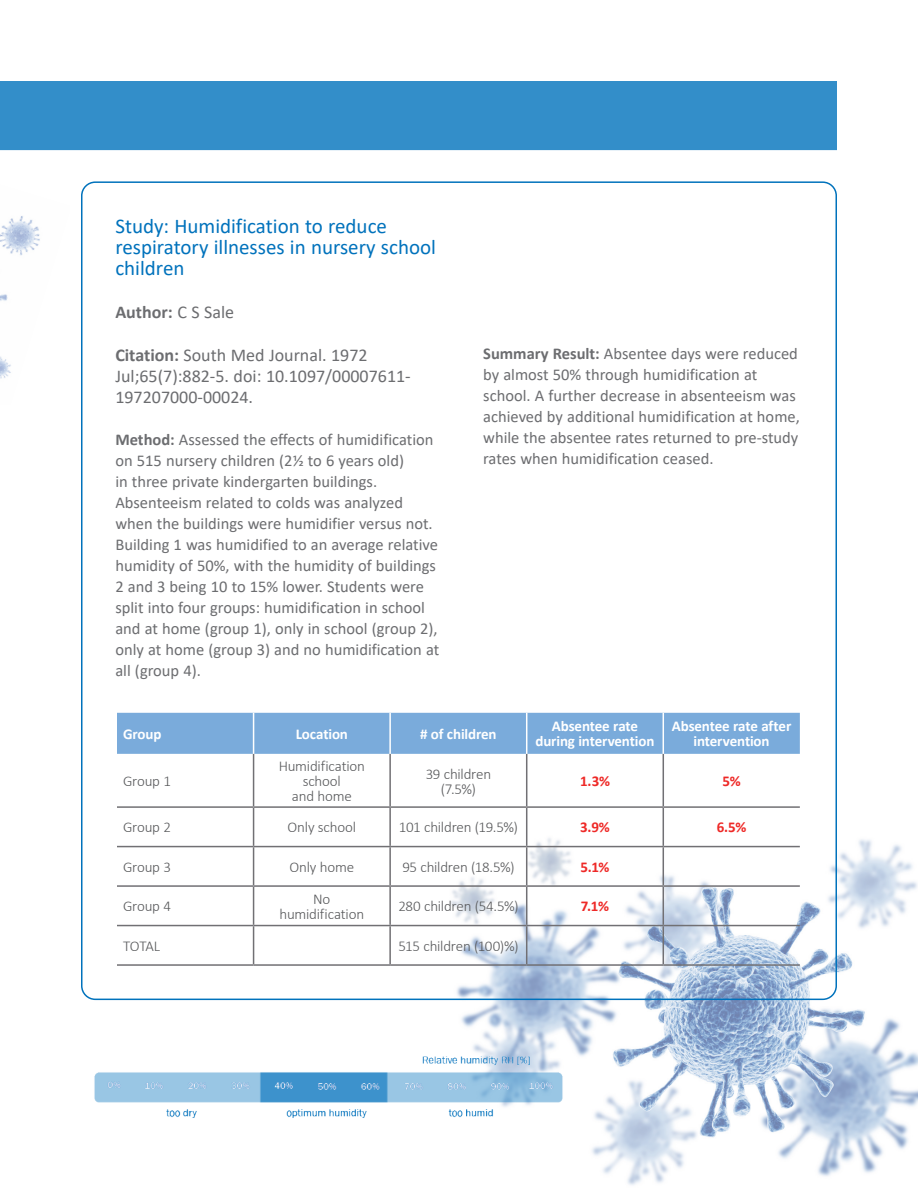
<style>
.page{position:relative;width:918px;height:1188px;background:#fff}
.page>*{position:absolute;margin:0;border:0;box-sizing:border-box;transform-origin:0 0}
.TS_Paragraph_text{font:21px/21px "Calibri";color:#0072bc}
.TS_Paragraph_text-2{font:18px/21px "Calibri";color:#6c6d70}
.TS_Paragraph_text-3{font:700 18px "Calibri";color:#6c6d70}
.TS_Paragraph_text-4{font:16.5px/21px "Calibri";color:#6c6d70}
.Hospital_Reference{font:300 15px/15px "Calibri";letter-spacing:-.015em;color:#57585a;text-align:center}
.Hospital_Reference-2{font:700 15px/15px "Calibri";letter-spacing:-.01em;color:#fff;text-align:center}
.Hospital_Reference-3{font:700 15px "Calibri";color:#ee2927}
.s1{font-weight:400}
.s2{font-weight:700}
</style>
<div class="page">
<img style="left:0;top:216px;width:40px;height:163px">
<img style="left:426px;top:833px;width:492px;height:352px">
<div style="left:0;top:81px;width:837px;height:69px;background:#338ec9"></div>
<div style="left:117px;top:713px;width:683px;height:41px;background:#7aabdb"></div>
<hr style="left:253px;top:754px;width:1px;height:52px;background:#717074">
<hr style="left:389px;top:754px;width:2px;height:52px;background:#717074">
<hr style="left:526px;top:754px;width:1px;height:52px;background:#717074">
<hr style="left:663px;top:754px;width:1px;height:52px;background:#717074">
<hr style="left:117px;top:806px;width:137px;height:2px;background:#717074">
<hr style="left:254px;top:806px;width:136px;height:2px;background:#717074">
<hr style="left:253px;top:808px;width:1px;height:38px;background:#717074">
<hr style="left:390px;top:806px;width:137px;height:2px;background:#717074">
<hr style="left:389px;top:808px;width:2px;height:38px;background:#717074">
<hr style="left:527px;top:806px;width:136px;height:2px;background:#717074">
<hr style="left:526px;top:808px;width:1px;height:38px;background:#717074">
<hr style="left:663px;top:806px;width:137px;height:2px;background:#717074">
<hr style="left:663px;top:808px;width:1px;height:38px;background:#717074">
<hr style="left:117px;top:846px;width:137px;height:1px;background:#717074">
<hr style="left:254px;top:846px;width:136px;height:1px;background:#717074">
<hr style="left:253px;top:847px;width:1px;height:38px;background:#717074">
<hr style="left:390px;top:846px;width:137px;height:1px;background:#717074">
<hr style="left:389px;top:847px;width:2px;height:38px;background:#717074">
<hr style="left:527px;top:846px;width:136px;height:1px;background:#717074">
<hr style="left:526px;top:847px;width:1px;height:38px;background:#717074">
<hr style="left:663px;top:846px;width:137px;height:1px;background:#717074">
<hr style="left:663px;top:847px;width:1px;height:38px;background:#717074">
<hr style="left:117px;top:885px;width:137px;height:2px;background:#717074">
<hr style="left:254px;top:885px;width:136px;height:2px;background:#717074">
<hr style="left:253px;top:887px;width:1px;height:38px;background:#717074">
<hr style="left:390px;top:885px;width:137px;height:2px;background:#717074">
<hr style="left:389px;top:887px;width:2px;height:38px;background:#717074">
<hr style="left:527px;top:885px;width:136px;height:2px;background:#717074">
<hr style="left:526px;top:887px;width:1px;height:38px;background:#717074">
<hr style="left:663px;top:885px;width:137px;height:2px;background:#717074">
<hr style="left:663px;top:887px;width:1px;height:38px;background:#717074">
<hr style="left:117px;top:925px;width:137px;height:1px;background:#717074">
<hr style="left:254px;top:925px;width:136px;height:1px;background:#717074">
<hr style="left:253px;top:926px;width:1px;height:38px;background:#717074">
<hr style="left:390px;top:925px;width:137px;height:1px;background:#717074">
<hr style="left:389px;top:926px;width:2px;height:38px;background:#717074">
<hr style="left:527px;top:925px;width:136px;height:1px;background:#717074">
<hr style="left:526px;top:926px;width:1px;height:38px;background:#717074">
<hr style="left:663px;top:925px;width:137px;height:1px;background:#717074">
<hr style="left:663px;top:926px;width:1px;height:38px;background:#717074">
<hr style="left:117px;top:964px;width:137px;height:2px;background:#717074">
<hr style="left:254px;top:964px;width:136px;height:2px;background:#717074">
<hr style="left:390px;top:964px;width:137px;height:2px;background:#717074">
<hr style="left:527px;top:964px;width:136px;height:2px;background:#717074">
<hr style="left:663px;top:964px;width:137px;height:2px;background:#717074">
<hr style="left:253px;top:713px;width:1px;height:41px;background:#fff">
<hr style="left:389px;top:713px;width:2px;height:41px;background:#fff">
<hr style="left:526px;top:713px;width:1px;height:41px;background:#fff">
<hr style="left:663px;top:713px;width:1px;height:41px;background:#fff">
<img style="left:94px;top:1035px;width:482px;height:99px">
<p class="TS_Paragraph_text" style="left:115px;top:215px;width:322px">Study: Humidification to reduce respiratory illnesses in nursery school children</p>
<p class="TS_Paragraph_text-3" style="left:115px;top:299px;width:120px">Author: <span class="s1">C S Sale</span></p>
<p class="TS_Paragraph_text-2" style="left:115px;top:344px;width:297px"><span class="s2">Citation:</span> South Med Journal. 1972<br>Jul;65(7):882-5. doi: 10.1097/00007611-<br>197207000-00024.</p>
<p class="TS_Paragraph_text-4" style="left:115px;top:429px;width:325px"><span class="s2">Method:</span> Assessed the effects of humidification on 515 nursery children (2½ to 6 years old)<br>in three private kindergarten buildings.<br>Absenteeism related to colds was analyzed when the buildings were humidifier versus not.<br>Building 1 was humidified to an average relative humidity of 50%, with the humidity of buildings 2 and 3 being 10 to 15% lower. Students were split into four groups: humidification in school and at home (group 1), only in school (group 2), only at home (group 3) and no humidification at all (group 4).</p>
<p class="TS_Paragraph_text-4" style="left:483px;top:342px;width:318px"><span class="s2">Summary Result:</span> Absentee days were reduced by almost 50% through humidification at school. A further decrease in absenteeism was achieved by additional humidification at home, while the absentee rates returned to pre-study rates when humidification ceased.</p>
<p class="Hospital_Reference-2" style="left:123px;top:726px;width:40px">Group</p>
<p class="Hospital_Reference-2" style="left:296px;top:726px;width:54px">Location</p>
<p class="Hospital_Reference-2" style="left:420px;top:726px;width:78px"># of children</p>
<p class="Hospital_Reference-2" style="left:536px;top:719px;width:120px">Absentee rate during intervention</p>
<p class="Hospital_Reference-2" style="left:672px;top:719px;width:121px">Absentee rate after intervention</p>
<p class="Hospital_Reference" style="left:123px;top:773px;width:49px">Group 1</p>
<p class="Hospital_Reference" style="left:279px;top:758px;width:88px">Humidification school<br>and home</p>
<p class="Hospital_Reference" style="left:426px;top:766px;width:67px">39 children (7.5%)</p>
<p class="Hospital_Reference-3" style="left:580px;top:771px;width:31px">1.3%</p>
<p class="Hospital_Reference-3" style="left:723px;top:771px;width:20px">5%</p>
<p class="Hospital_Reference" style="left:123px;top:820px;width:49px">Group 2</p>
<p class="Hospital_Reference" style="left:288px;top:820px;width:70px">Only school</p>
<p class="Hospital_Reference" style="left:399px;top:820px;width:120px">101 children (19.5%)</p>
<p class="Hospital_Reference-3" style="left:580px;top:817px;width:31px">3.9%</p>
<p class="Hospital_Reference-3" style="left:717px;top:817px;width:31px">6.5%</p>
<p class="Hospital_Reference" style="left:123px;top:859px;width:49px">Group 3</p>
<p class="Hospital_Reference" style="left:290px;top:859px;width:66px">Only home</p>
<p class="Hospital_Reference" style="left:402px;top:859px;width:114px">95 children (18.5%)</p>
<p class="Hospital_Reference-3" style="left:580px;top:856px;width:31px">5.1%</p>
<p class="Hospital_Reference" style="left:123px;top:899px;width:49px">Group 4</p>
<p class="Hospital_Reference" style="left:280px;top:891px;width:86px">No humidification</p>
<p class="Hospital_Reference" style="left:398px;top:899px;width:122px">280 children (54.5%)</p>
<p class="Hospital_Reference-3" style="left:581px;top:896px;width:30px">7.1%</p>
<p class="Hospital_Reference" style="left:123px;top:938px;width:39px">TOTAL</p>
<p class="Hospital_Reference" style="left:398px;top:938px;width:122px">515 children (100)%)</p>
</div>
